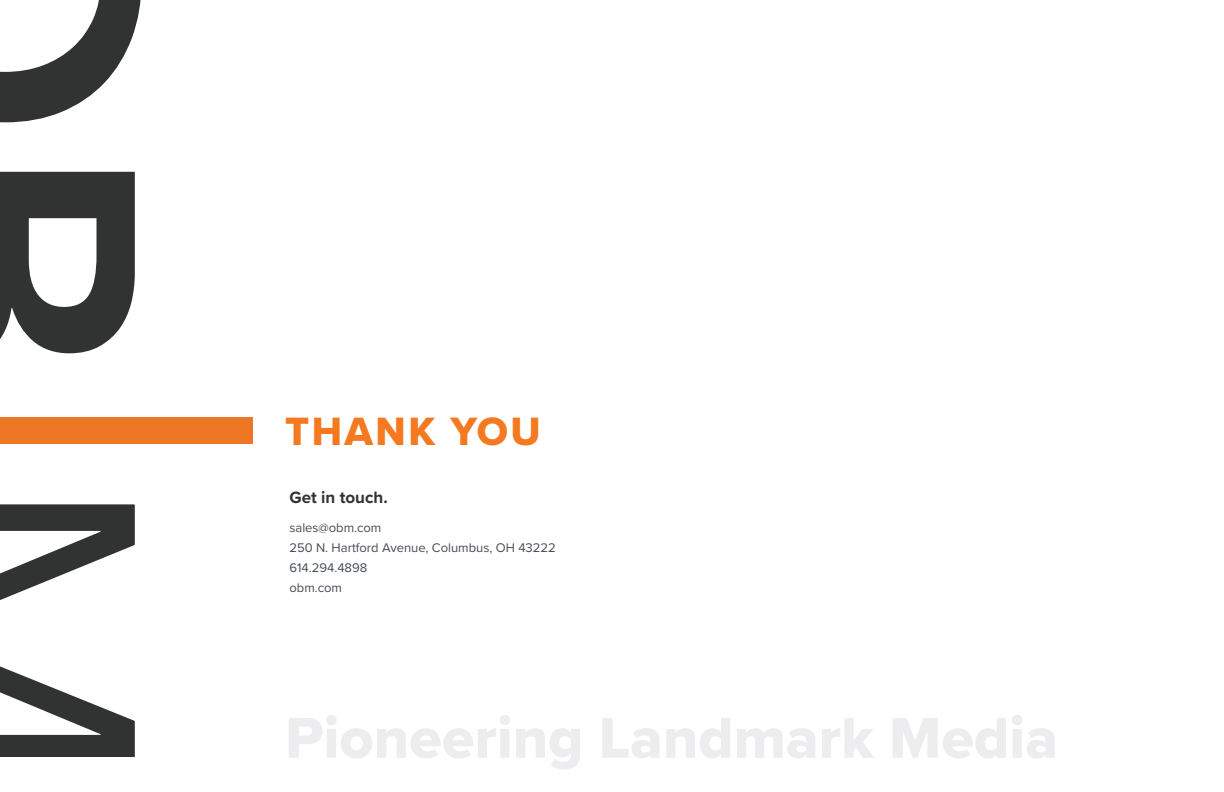
<style>
.page{position:relative;width:1224px;height:792px;background:#fff}
.page>*{position:absolute;margin:0;border:0;box-sizing:border-box;transform-origin:0 0}
.t1{font:41px "Proxima Nova Extrabld";letter-spacing:.06em;color:#f47920}
.t2{font:700 17px "Proxima Nova";color:#313332}
.t3{font:13px/20px "Proxima Nova";color:#474c55}
</style>
<div class="page">
<svg style="left:0;top:0;width:141px;height:122px"></svg>
<svg style="left:0;top:172px;width:135px;height:182px"></svg>
<svg style="left:0;top:504px;width:135px;height:253px"></svg>
<div style="left:0;top:418px;width:253px;height:26px;background:#ec7624"></div>
<h1 class="t1" style="left:285px;top:400px;width:257px">THANK YOU</h1>
<h2 class="t2" style="left:289px;top:485px;width:100px">Get in touch.</h2>
<p class="t3" style="left:289px;top:517px;width:268px">sales@obm.com<br>250 N. Hartford Avenue, Columbus, OH 43222<br>614.294.4898<br>obm.com</p>
</div>
